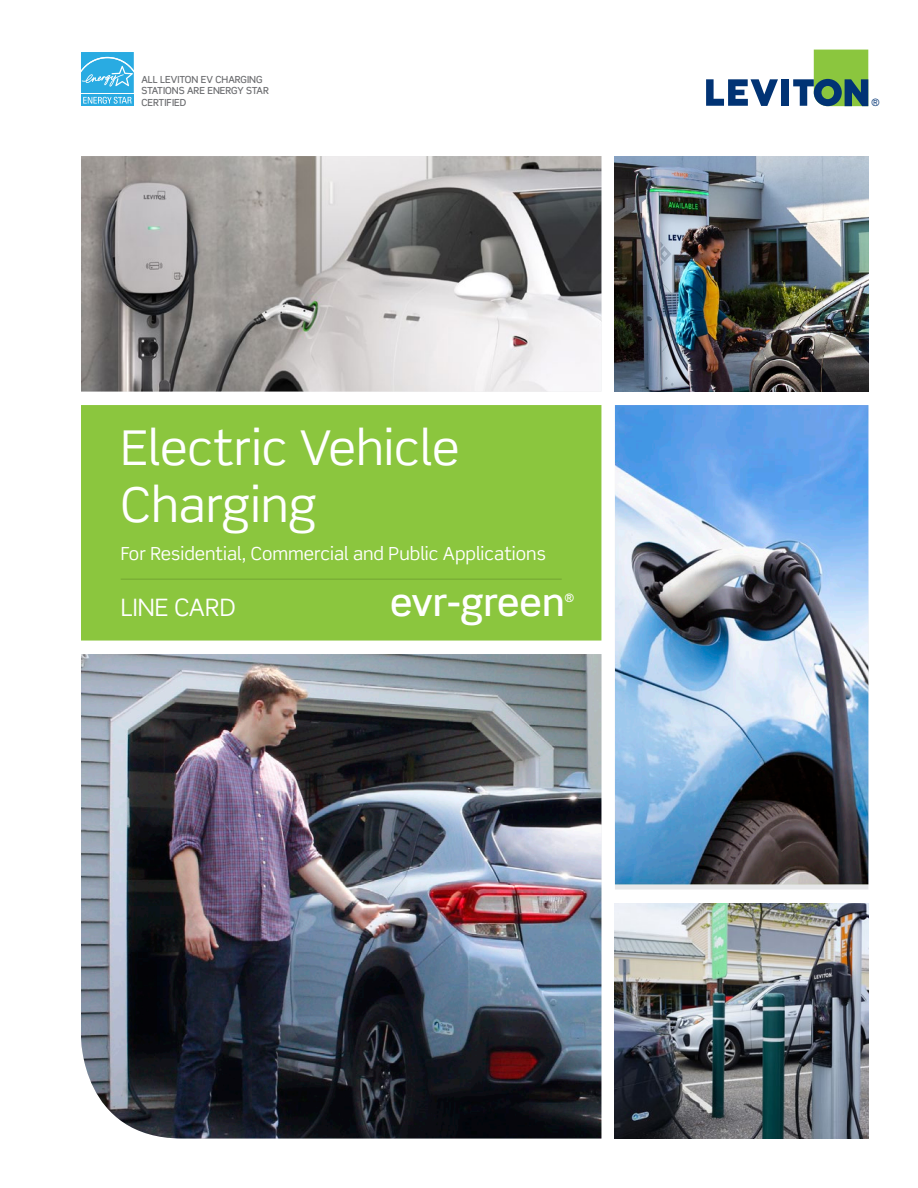
<style>
.page{position:relative;width:918px;height:1188px;background:#fff}
.page>*{position:absolute;margin:0;border:0;box-sizing:border-box;transform-origin:0 0}
.t1{font:48px/57.3px "Scene Std";color:#fff}
.t2{font:500 39px "Scene Std";color:#fff}
.t3{font:24px "Scene Std";color:#fff}
.t4{font:18px "Scene Std";color:#fff}
.t5{font:500 11.55px "Scene Std";color:#fff}
.t6{font:10.05px "Scene Std";color:#013374}
.t7{font:500 9.75px/11.7px "Scene Std";color:#6c6d70}
</style>
<div class="page">
<img style="left:81px;top:654px;width:520px;height:485px">
<img style="left:615px;top:903px;width:253px;height:236px">
<svg style="left:706px;top:79px;width:72px;height:27px"></svg>
<div style="left:781px;top:79px;width:8px;height:27px;background:#013374"></div>
<svg style="left:793px;top:50px;width:75px;height:56px"></svg>
<img style="left:615px;top:156px;width:253px;height:236px">
<img style="left:615px;top:405px;width:253px;height:479px">
<img style="left:81px;top:156px;width:520px;height:236px">
<div style="left:81px;top:405px;width:520px;height:236px;background:#8bc63e"></div>
<div style="left:121px;top:597px;width:342px;height:33px;background:#8bc63e"></div>
<hr style="left:121px;top:579px;width:441px;height:1px;background:#73a532">
<div style="left:81px;top:94px;width:53px;height:12px;background:#29abe2"></div>
<svg style="left:81px;top:52px;width:53px;height:52px"></svg>
<p class="t7" style="left:141px;top:73px;width:129px">ALL LEVITON EV CHARGING<br>STATIONS ARE ENERGY STAR<br>CERTIFIED</p>
<p class="t1" style="left:121px;top:418px;width:340px">Electric Vehicle<br>Charging</p>
<p class="t4" style="left:121px;top:542px;width:427px">For Residential, Commercial and Public Applications</p>
<p class="t3" style="left:121px;top:592px;width:116px">LINE CARD</p>
<p class="t2" style="left:390px;top:577px;width:176px">evr-green</p>
<p class="t5" style="left:565px;top:591px;width:11px">®</p>
<p class="t6" style="left:871px;top:96px;width:10px">®</p>
</div>
